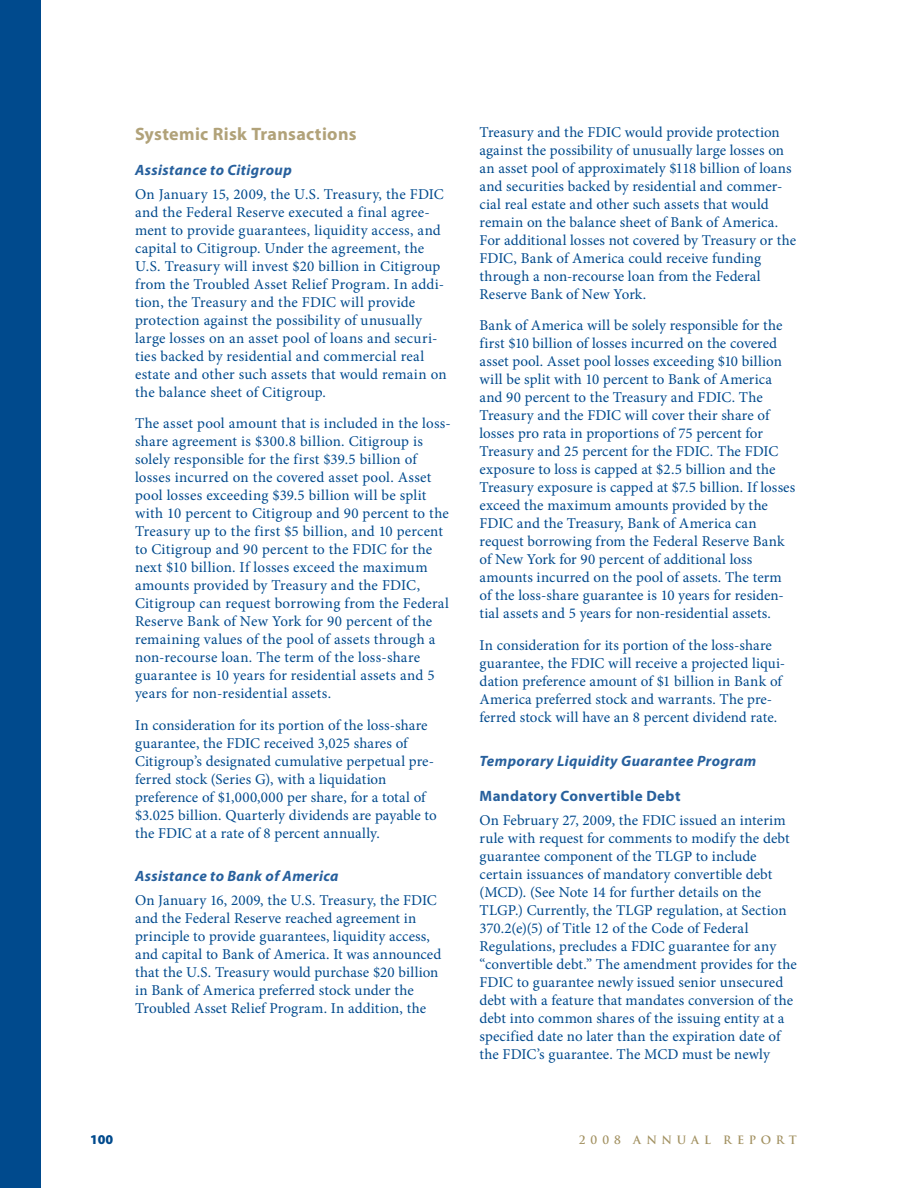
<style>
.page{position:relative;width:905px;height:1188px;background:#fff}
.page>*{position:absolute;margin:0;border:0;box-sizing:border-box;transform-origin:0 0}
.t1{font:700 18px "Myriad Pro";letter-spacing:.015em;color:#b1a279}
.t2{font:15px/18px "Minion Pro";letter-spacing:.005em;color:#004a8d}
.t3{font:italic 700 15px "Myriad Pro";letter-spacing:.03em;color:#27609d}
.t4{font:700 15px "Myriad Pro";letter-spacing:.025em;color:#27609d}
.t5{font:900 13.5px "Myriad Pro";color:#004a8d}
.t6{font:700 11.25px "Trajan Pro";letter-spacing:.435em;color:#a29161}
</style>
<div class="page">
<div style="left:0;top:0;width:40px;height:1188px;background:#004a8d"></div>
<p class="t1" style="left:135px;top:122px;width:223px">Systemic Risk Transactions</p>
<p class="t3" style="left:135px;top:160px;width:158px">Assistance to Citigroup</p>
<p class="t2" style="left:135px;top:185px;width:313px">On January 15, 2009, the U.S. Treasury, the FDIC and the Federal Reserve executed a final agree&shy;ment to provide guarantees, liquidity access, and capital to Citigroup. Under the agreement, the U.S. Treasury will invest $20 billion in Citigroup from the Troubled Asset Relief Program. In addi&shy;tion, the Treasury and the FDIC will provide protection against the possibility of unusually large losses on an asset pool of loans and securi&shy;ties backed by residential and commercial real estate and other such assets that would remain on the balance sheet of Citigroup.</p>
<p class="t2" style="left:135px;top:414px;width:317px">The asset pool amount that is included in the loss&shy;share agreement is $300.8 billion. Citigroup is solely responsible for the first $39.5 billion of losses incurred on the covered asset pool. Asset pool losses exceeding $39.5 billion will be split with 10 percent to Citigroup and 90 percent to the Treasury up to the first $5 billion, and 10 percent to Citigroup and 90 percent to the FDIC for the next $10 billion. If losses exceed the maximum amounts provided by Treasury and the FDIC, Citigroup can request borrowing from the Federal Reserve Bank of New York for 90 percent of the remaining values of the pool of assets through a non-recourse loan. The term of the loss-share guarantee is 10 years for residential assets and 5 years for non-residential assets.</p>
<p class="t2" style="left:135px;top:716px;width:303px">In consideration for its portion of the loss-share guarantee, the FDIC received 3,025 shares of Citigroup’s designated cumulative perpetual pre&shy;ferred stock (Series G), with a liquidation preference of $1,000,000 per share, for a total of $3.025 billion. Quarterly dividends are payable to the FDIC at a rate of 8 percent annually.</p>
<p class="t3" style="left:135px;top:867px;width:205px">Assistance to Bank of America</p>
<p class="t2" style="left:135px;top:891px;width:308px">On January 16, 2009, the U.S. Treasury, the FDIC and the Federal Reserve reached agreement in principle to provide guarantees, liquidity access, and capital to Bank of America. It was announced that the U.S. Treasury would purchase $20 billion in Bank of America preferred stock under the Troubled Asset Relief Program. In addition, the</p>
<p class="t2" style="left:479px;top:123px;width:318px">Treasury and the FDIC would provide protection against the possibility of unusually large losses on an asset pool of approximately $118 billion of loans and securities backed by residential and commer&shy;cial real estate and other such assets that would remain on the balance sheet of Bank of America.<br>For additional losses not covered by Treasury or the FDIC, Bank of America could receive funding through a non-recourse loan from the Federal Reserve Bank of New York.</p>
<p class="t2" style="left:479px;top:317px;width:317px">Bank of America will be solely responsible for the first $10 billion of losses incurred on the covered asset pool. Asset pool losses exceeding $10 billion will be split with 10 percent to Bank of America and 90 percent to the Treasury and FDIC. The Treasury and the FDIC will cover their share of losses pro rata in proportions of 75 percent for Treasury and 25 percent for the FDIC. The FDIC exposure to loss is capped at $2.5 billion and the Treasury exposure is capped at $7.5 billion. If losses exceed the maximum amounts provided by the FDIC and the Treasury, Bank of America can request borrowing from the Federal Reserve Bank of New York for 90 percent of additional loss amounts incurred on the pool of assets. The term of the loss-share guarantee is 10 years for residen&shy;tial assets and 5 years for non-residential assets.</p>
<p class="t2" style="left:479px;top:636px;width:307px">In consideration for its portion of the loss-share guarantee, the FDIC will receive a projected liqui&shy;dation preference amount of $1 billion in Bank of America preferred stock and warrants. The pre&shy;ferred stock will have an 8 percent dividend rate.</p>
<p class="t3" style="left:479px;top:751px;width:278px">Temporary Liquidity Guarantee Program</p>
<p class="t4" style="left:479px;top:787px;width:202px">Mandatory Convertible Debt</p>
<p class="t2" style="left:479px;top:811px;width:319px">On February 27, 2009, the FDIC issued an interim rule with request for comments to modify the debt guarantee component of the TLGP to include certain issuances of mandatory convertible debt (MCD). (See Note 14 for further details on the TLGP.) Currently, the TLGP regulation, at Section 370.2(e)(5) of Title 12 of the Code of Federal Regulations, precludes a FDIC guarantee for any “convertible debt.” The amendment provides for the FDIC to guarantee newly issued senior unsecured debt with a feature that mandates conversion of the debt into common shares of the issuing entity at a specified date no later than the expiration date of the FDIC’s guarantee. The MCD must be newly</p>
<p class="t5" style="left:90px;top:1131px;width:25px">100</p>
<p class="t6" style="left:579px;top:1133px;width:219px">2008 ANNUAL REPORT</p>
</div>
